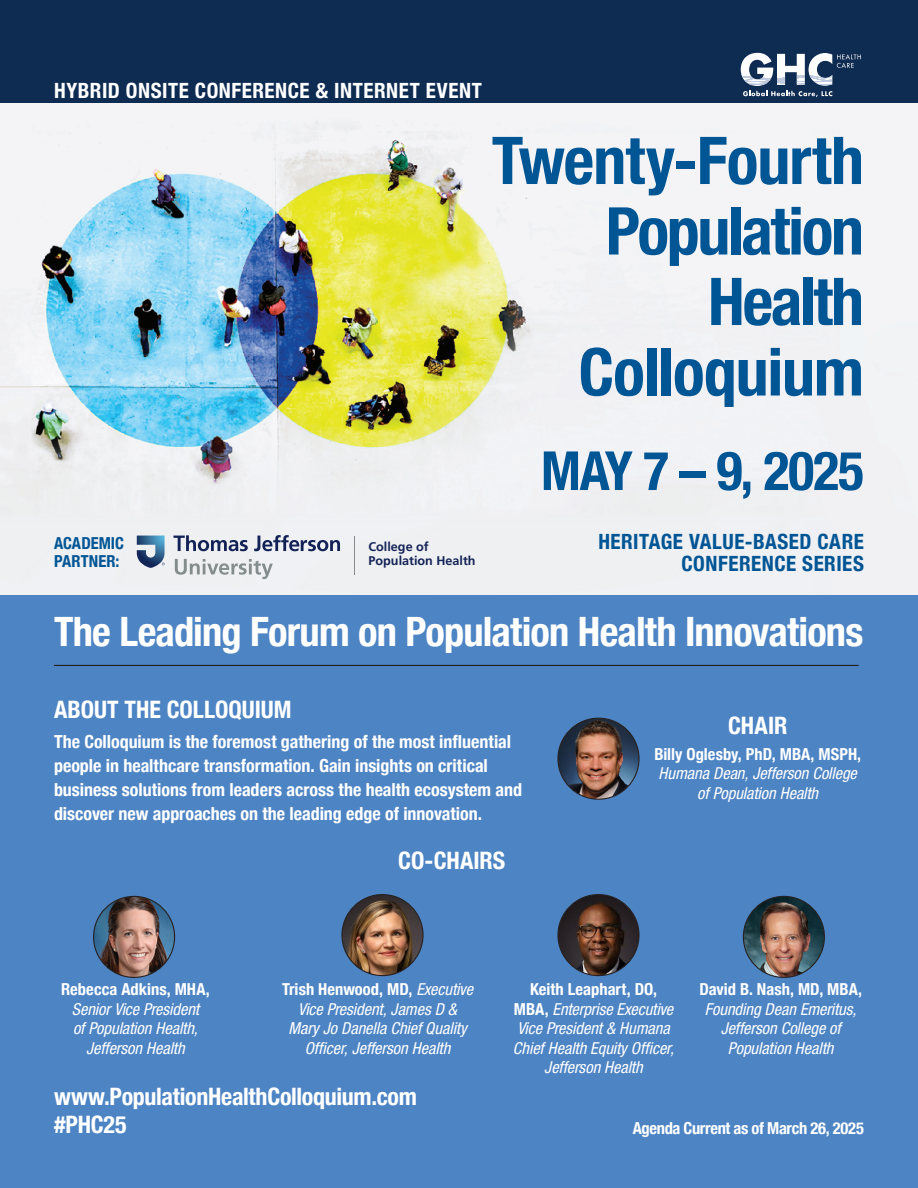
<style>
.page{position:relative;width:918px;height:1188px;background:#fff}
.page>*{position:absolute;margin:0;border:0;box-sizing:border-box;transform-origin:0 0}
.subhead-14pt{font:700 condensed 66px/70.5px "Helvetica Neue";letter-spacing:-.02em;color:#005595;text-align:right}
.subhead-14pt-2{font:700 condensed 54px "Helvetica Neue";letter-spacing:-.025em;color:#005595}
.t1{font:700 condensed 40.5px "Helvetica Neue";letter-spacing:-.02em;color:#fff}
.names_-_wide_margin{font:700 condensed 24px/28.5px "Helvetica Neue";letter-spacing:-.005em;color:#fff}
.t2{font:700 condensed 21px/22.5px "Helvetica Neue";letter-spacing:.025em;color:#005595;text-align:right}
.t3{font:700 condensed 21px "Helvetica Neue";letter-spacing:.025em;color:#fff}
.names_-_wide_margin-2{font:700 condensed 18px/24px "Helvetica Neue";color:#fff}
.names_-_wide_margin-3{font:italic condensed 16.5px/19.5px "Helvetica Neue LT Std";letter-spacing:-.005em;color:#fff;text-align:center}
.names_-_wide_margin-4{font:700 condensed 16.5px "Helvetica Neue";letter-spacing:-.02em;color:#fff}
.subhead-14pt-3{font:700 condensed 16.5px/18px "Helvetica Neue";letter-spacing:.005em;color:#005595}
.t4{font:700 12.6px/14.4px "Frutiger LT Std";color:#132256}
.s1{font-family:"Helvetica Neue";font-weight:700;font-style:normal}
</style>
<div class="page">
<img style="left:0;top:103px;width:918px;height:493px">
<div style="left:0;top:0;width:918px;height:103px;background:#0e2b51"></div>
<svg style="left:741px;top:53px;width:120px;height:44px"></svg>
<div style="left:0;top:596px;width:918px;height:592px;background:#4d84c4"></div>
<hr style="left:54px;top:665px;width:805px;height:1px;background:#231f20">
<img style="left:558px;top:718px;width:81px;height:81px;border-radius:40px">
<div style="left:557px;top:718px;width:83px;height:82px;border:1px solid #231f20;border-radius:50%"></div>
<img style="left:743px;top:896px;width:81px;height:81px;border-radius:40px">
<div style="left:743px;top:896px;width:82px;height:82px;border:1px solid #231f20;border-radius:50%"></div>
<hr style="left:354px;top:536px;width:1px;height:38px;background:#848c8c">
<svg style="left:137px;top:536px;width:28px;height:32px"></svg>
<svg style="left:254px;top:535px;width:86px;height:16px"></svg>
<svg style="left:173px;top:535px;width:75px;height:16px"></svg>
<svg style="left:175px;top:559px;width:98px;height:20px;background:#ced2d3"></svg>
<img style="left:94px;top:896px;width:81px;height:81px;border-radius:40px">
<div style="left:93px;top:896px;width:82px;height:82px;border:1px solid #231f20;border-radius:50%"></div>
<img style="left:342px;top:895px;width:81px;height:81px;border-radius:40px">
<div style="left:341px;top:894px;width:83px;height:82px;border:1px solid #231f20;border-radius:50%"></div>
<img style="left:558px;top:895px;width:81px;height:81px;border-radius:40px">
<div style="left:557px;top:894px;width:83px;height:82px;border:1px solid #231f20;border-radius:50%"></div>
<p class="t3" style="left:54px;top:73px;width:429px">HYBRID ONSITE CONFERENCE &amp; INTERNET EVENT</p>
<p class="subhead-14pt" style="left:492px;top:121px;width:374px">Twenty-Fourth<br>Population<br>Health<br>Colloquium</p>
<p class="subhead-14pt-3" style="left:54px;top:533px;width:72px">ACADEMIC<br>PARTNER:</p>
<p class="t4" style="left:369px;top:540px;width:109px">College of<br>Population Health</p>
<p class="subhead-14pt-2" style="left:541px;top:426px;width:325px">MAY 7 – 9, 2025</p>
<p class="t2" style="left:598px;top:528px;width:267px">HERITAGE VALUE-BASED CARE<br>CONFERENCE SERIES</p>
<p class="t1" style="left:54px;top:597px;width:811px">The Leading Forum on Population Health Innovations</p>
<p class="names_-_wide_margin" style="left:54px;top:693px;width:239px">ABOUT THE COLLOQUIUM</p>
<p class="names_-_wide_margin-2" style="left:54px;top:728px;width:470px">The Colloquium is the foremost gathering of the most influential people in healthcare transformation. Gain insights on critical business solutions from leaders across the health ecosystem and discover new approaches on the leading edge of innovation.</p>
<p class="names_-_wide_margin" style="left:398px;top:845px;width:108px">CO-CHAIRS</p>
<p class="names_-_wide_margin" style="left:728px;top:710px;width:61px">CHAIR</p>
<p class="names_-_wide_margin-3" style="left:654px;top:744px;width:208px"><span class="s1">Billy Oglesby, PhD, MBA, MSPH,<br></span>Humana Dean, Jefferson College of Population Health</p>
<p class="names_-_wide_margin-3" style="left:61px;top:980px;width:150px"><span class="s1">Rebecca Adkins, MHA,<br></span>Senior Vice President<br>of Population Health,<br>Jefferson Health</p>
<p class="names_-_wide_margin-3" style="left:282px;top:980px;width:192px"><span class="s1">Trish Henwood, MD,</span> Executive<br>Vice President, James D &amp;<br>Mary Jo Danella Chief Quality<br>Officer, Jefferson Health</p>
<p class="names_-_wide_margin-3" style="left:513px;top:980px;width:163px"><span class="s1">Keith Leaphart, DO,<br>MBA,</span> Enterprise Executive<br>Vice President &amp; Humana<br>Chief Health Equity Officer,<br>Jefferson Health</p>
<p class="names_-_wide_margin-3" style="left:699px;top:980px;width:164px"><span class="s1">David B. Nash, MD, MBA,<br></span>Founding Dean Emeritus,<br>Jefferson College of<br>Population Health</p>
<p class="names_-_wide_margin" style="left:54px;top:1080px;width:364px">www.PopulationHealthColloquium.com #PHC25</p>
<p class="names_-_wide_margin-4" style="left:633px;top:1114px;width:233px">Agenda Current as of March 26, 2025</p>
</div>
